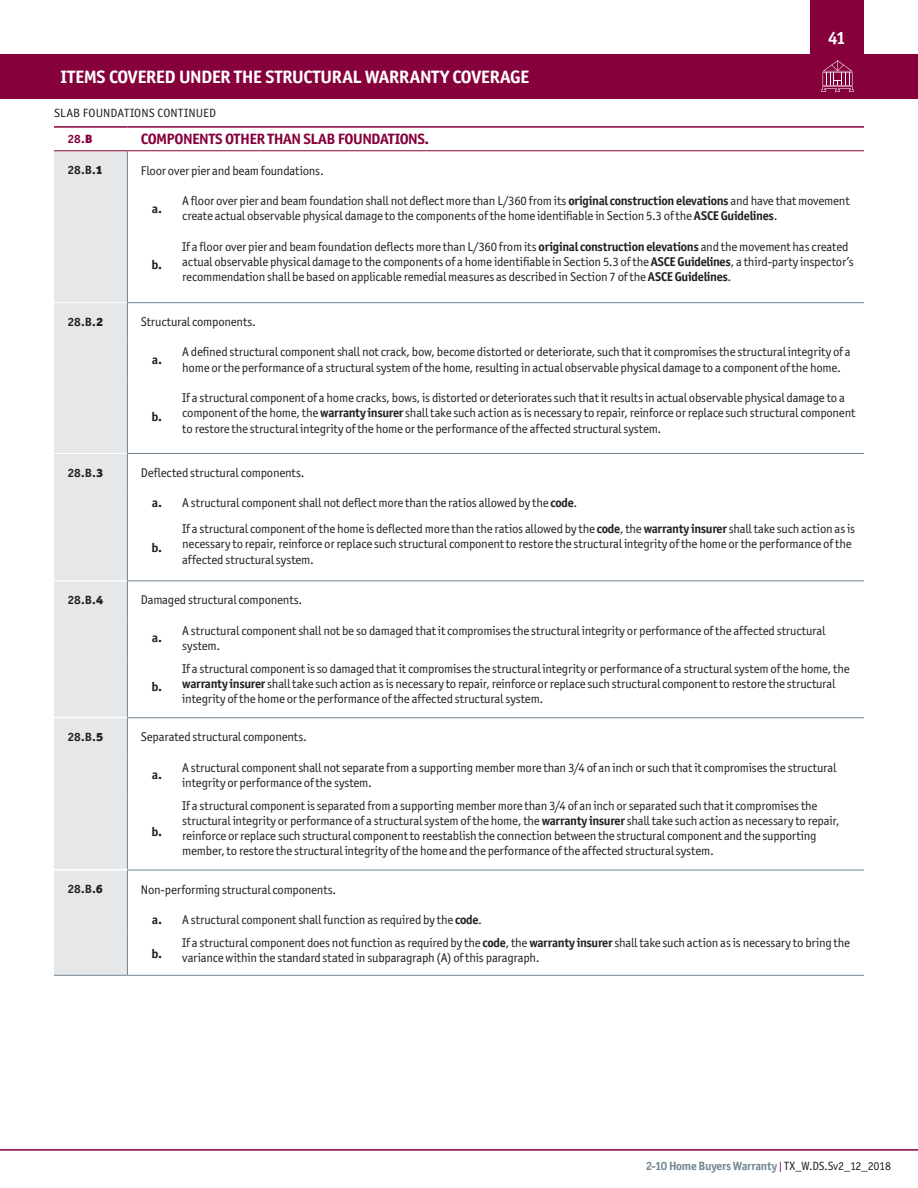
<style>
.page{position:relative;width:918px;height:1188px;background:#fff}
.page>*{position:absolute;margin:0;border:0;box-sizing:border-box;transform-origin:0 0}
.t1{font:700 18px "Officina Sans ITC Std";letter-spacing:-.02em;color:#fff;scale:1.05 1}
.t2{font:700 18px "Officina Sans ITC Std";letter-spacing:-.02em;color:#fff}
.t3{font:700 15px "Officina Sans ITC Std";letter-spacing:-.03em;color:#86013c;scale:1.05 1}
.t4{font:12.75px/15.3px "Officina Sans ITC Std";letter-spacing:-.015em;color:#231f20}
.t5{font:700 12.75px "Officina Sans ITC Std";color:#231f20;scale:1.05 1}
.t6{font:700 12px "Officina Sans ITC Std";letter-spacing:-.025em;color:#728593}
.t7{font:700 12px "Officina Sans ITC Std";color:#231f20;scale:1.05 1}
.t8{font:12px "Officina Sans ITC Std";letter-spacing:.01em;color:#231f20;scale:1.05 1}
.t9{font:700 12px "Officina Sans ITC Std";color:#86013c;scale:1.05 1}
.s1{font-weight:900}
.s2{font-weight:700}
.s3{font-weight:400;color:#86013c}
.s4{font-weight:400;color:#231f20}
</style>
<div class="page">
<div style="left:0;top:56px;width:918px;height:43px;background:#86013c"></div>
<hr style="left:0;top:1149px;width:918px;height:2px;background:#86013c">
<hr style="left:0;top:54px;width:918px;height:2px;background:#86013c">
<div style="left:810px;top:0;width:54px;height:54px;background:#86013c"></div>
<svg style="left:821px;top:60px;width:33px;height:32px"></svg>
<hr style="left:0;top:56px;width:1px;height:43px;background:#001e4e">
<hr style="left:127px;top:302px;width:35px;height:1px;background:#728593">
<hr style="left:162px;top:302px;width:702px;height:1px;background:#728593">
<hr style="left:127px;top:453px;width:35px;height:1px;background:#728593">
<hr style="left:162px;top:453px;width:702px;height:1px;background:#728593">
<hr style="left:127px;top:580px;width:35px;height:1px;background:#728593">
<hr style="left:162px;top:580px;width:702px;height:1px;background:#728593">
<hr style="left:127px;top:717px;width:35px;height:1px;background:#728593">
<hr style="left:162px;top:717px;width:702px;height:1px;background:#728593">
<hr style="left:127px;top:870px;width:35px;height:1px;background:#728593">
<hr style="left:162px;top:870px;width:702px;height:1px;background:#728593">
<hr style="left:127px;top:975px;width:35px;height:1px;background:#728593">
<hr style="left:162px;top:975px;width:702px;height:1px;background:#728593">
<div style="left:54px;top:151px;width:74px;height:824px;background:#e6e7e9"></div>
<hr style="left:127px;top:931px;width:1px;height:44px;background:#728593">
<hr style="left:54px;top:975px;width:73px;height:1px;background:#728593">
<hr style="left:54px;top:126px;width:73px;height:2px;background:#86013c">
<hr style="left:127px;top:126px;width:737px;height:2px;background:#86013c">
<hr style="left:54px;top:150px;width:73px;height:1px;background:#86013c">
<hr style="left:127px;top:150px;width:737px;height:1px;background:#86013c">
<h1 class="t1" style="left:60px;top:65px;width:448px">ITEMS COVERED UNDER THE STRUCTURAL WARRANTY COVERAGE</h1>
<p class="t8" style="left:54px;top:106px;width:156px">SLAB FOUNDATIONS CONTINUED</p>
<p class="t9" style="left:68px;top:132px;width:25px">28.<span class="s1">B</span></p>
<p class="t3" style="left:141px;top:130px;width:276px">COMPONENTS OTHER THAN SLAB FOUNDATIONS.</p>
<h1 class="t2" style="left:828px;top:26px;width:19px">41</h1>
<p class="t7" style="left:68px;top:163px;width:35px">28.B.<span class="s1">1</span></p>
<p class="t4" style="left:141px;top:163px;width:184px">Floor over pier and beam foundations.</p>
<p class="t5" style="left:152px;top:200px;width:11px">a.</p>
<p class="t4" style="left:182px;top:193px;width:669px">A floor over pier and beam foundation shall not deflect more than L/360 from its <span class="s2">original construction elevations</span> and have that movement create actual observable physical damage to the components of the home identifiable in Section 5.3 of the <span class="s2">ASCE Guidelines</span>.</p>
<p class="t5" style="left:151px;top:257px;width:12px">b.</p>
<p class="t4" style="left:182px;top:239px;width:673px">If a floor over pier and beam foundation deflects more than L/360 from its <span class="s2">original construction elevations</span> and the movement has created actual observable physical damage to the components of a home identifiable in Section 5.3 of the <span class="s2">ASCE Guidelines</span>, a third-party inspector’s recommendation shall be based on applicable remedial measures as described in Section 7 of the <span class="s2">ASCE Guidelines</span>.</p>
<p class="t7" style="left:68px;top:314px;width:36px">28.B.<span class="s1">2</span></p>
<p class="t4" style="left:141px;top:314px;width:117px">Structural components.</p>
<p class="t5" style="left:152px;top:352px;width:11px">a.</p>
<p class="t4" style="left:182px;top:344px;width:670px">A defined structural component shall not crack, bow, become distorted or deteriorate, such that it compromises the structural integrity of a home or the performance of a structural system of the home, resulting in actual observable physical damage to a component of the home.</p>
<p class="t5" style="left:151px;top:409px;width:12px">b.</p>
<p class="t4" style="left:182px;top:390px;width:675px">If a structural component of a home cracks, bows, is distorted or deteriorates such that it results in actual observable physical damage to a component of the home, the <span class="s2">warranty insurer</span> shall take such action as is necessary to repair, reinforce or replace such structural component to restore the structural integrity of the home or the performance of the affected structural system.</p>
<p class="t7" style="left:68px;top:465px;width:36px">28.B.<span class="s1">3</span></p>
<p class="t4" style="left:141px;top:465px;width:165px">Deflected structural components.</p>
<p class="t5" style="left:152px;top:495px;width:11px">a.</p>
<p class="t4" style="left:182px;top:495px;width:397px">A structural component shall not deflect more than the ratios allowed by the <span class="s2">code</span>.</p>
<p class="t5" style="left:151px;top:540px;width:12px">b.</p>
<p class="t4" style="left:182px;top:521px;width:674px">If a structural component of the home is deflected more than the ratios allowed by the <span class="s2">code</span>, the <span class="s2">warranty insurer</span> shall take such action as is necessary to repair, reinforce or replace such structural component to restore the structural integrity of the home or the performance of the affected structural system.</p>
<p class="t7" style="left:68px;top:593px;width:36px">28.B.<span class="s1">4</span></p>
<p class="t4" style="left:141px;top:592px;width:163px">Damaged structural components.</p>
<p class="t5" style="left:152px;top:630px;width:11px">a.</p>
<p class="t4" style="left:182px;top:623px;width:645px">A structural component shall not be so damaged that it compromises the structural integrity or performance of the affected structural system.</p>
<p class="t5" style="left:151px;top:679px;width:12px">b.</p>
<p class="t4" style="left:182px;top:661px;width:669px">If a structural component is so damaged that it compromises the structural integrity or performance of a structural system of the home, the <span class="s2">warranty insurer</span> shall take such action as is necessary to repair, reinforce or replace such structural component to restore the structural integrity of the home or the performance of the affected structural system.</p>
<p class="t7" style="left:68px;top:729px;width:36px">28.B.<span class="s1">5</span></p>
<p class="t4" style="left:141px;top:729px;width:168px">Separated structural components.</p>
<p class="t5" style="left:152px;top:767px;width:11px">a.</p>
<p class="t4" style="left:182px;top:759px;width:656px">A structural component shall not separate from a supporting member more than 3/4 of an inch or such that it compromises the structural integrity or performance of the system.</p>
<p class="t5" style="left:151px;top:824px;width:12px">b.</p>
<p class="t4" style="left:182px;top:798px;width:659px">If a structural component is separated from a supporting member more than 3/4 of an inch or separated such that it compromises the structural integrity or performance of a structural system of the home, the <span class="s2">warranty insurer</span> shall take such action as necessary to repair, reinforce or replace such structural component to reestablish the connection between the structural component and the supporting member, to restore the structural integrity of the home and the performance of the affected structural system.</p>
<p class="t7" style="left:68px;top:882px;width:35px">28.B.<span class="s1">6</span></p>
<p class="t4" style="left:141px;top:882px;width:197px">Non-performing structural components.</p>
<p class="t5" style="left:152px;top:912px;width:11px">a.</p>
<p class="t4" style="left:182px;top:912px;width:301px">A structural component shall function as required by the <span class="s2">code</span>.</p>
<p class="t5" style="left:151px;top:945px;width:12px">b.</p>
<p class="t4" style="left:182px;top:934px;width:669px">If a structural component does not function as required by the <span class="s2">code</span>, the <span class="s2">warranty insurer</span> shall take such action as is necessary to bring the variance within the standard stated in subparagraph (A) of this paragraph.</p>
<p class="t6" style="left:646px;top:1158px;width:247px">2-10 Home Buyers Warranty <span class="s3">|</span> <span class="s4">TX_W.DS.Sv2_12_2018</span></p>
</div>
